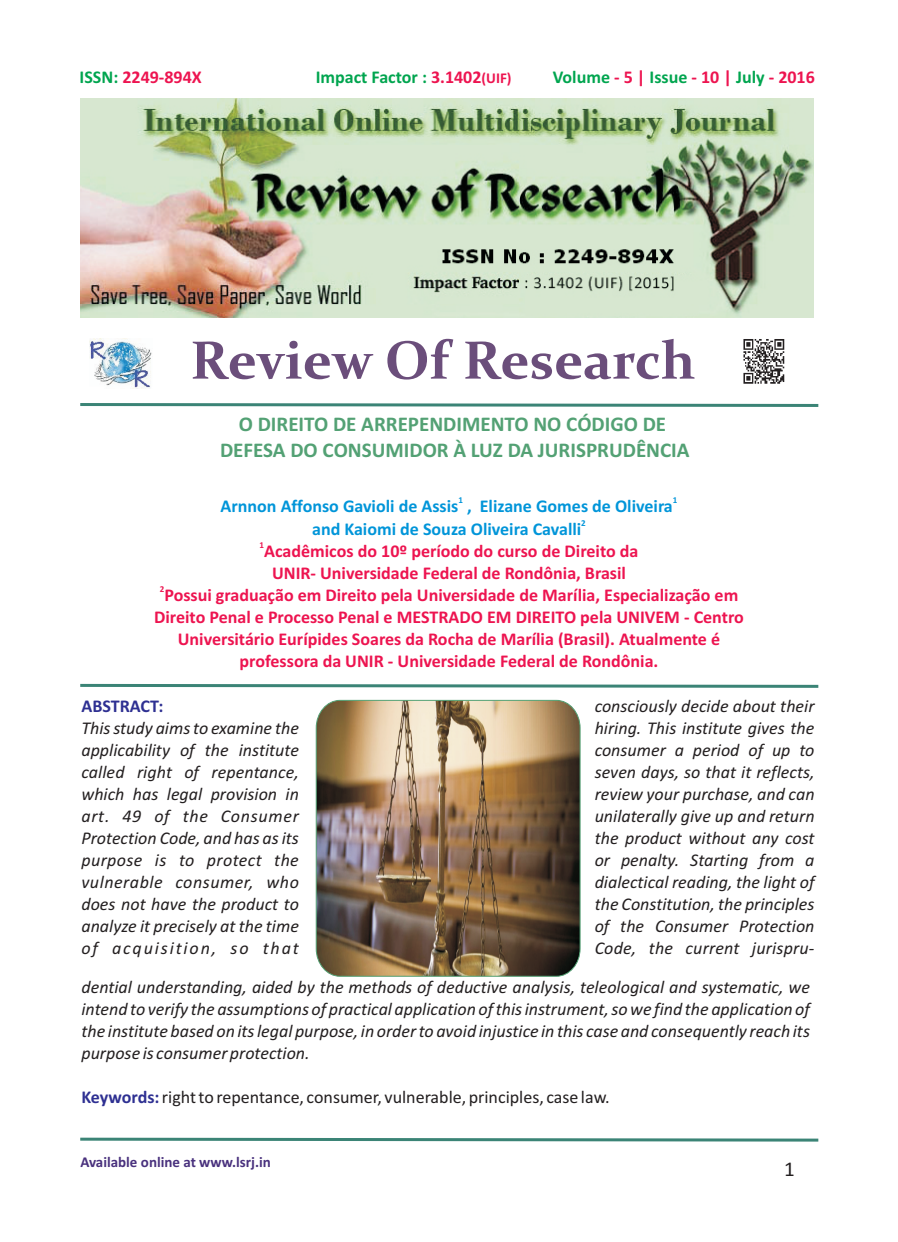
<style>
.page{position:relative;width:898px;height:1242px;background:#fff}
.page>*{position:absolute;margin:0;border:0;box-sizing:border-box;transform-origin:0 0}
.t1{font:700 54px "Constantia";color:#6b4e7b}
.t2{font:700 21px/25.7px "Calibri";color:#53a174;text-align:center}
.t3{font:21px "Calibri";color:#231f20}
.t4{font:italic 18px/21.9px "Calibri";color:#231f20;text-align:justify}
.t5{font:700 18px/21.9px "Calibri";color:#ed1450;text-align:center}
.t6{font:700 18px "Calibri";color:#0095d9}
.t7{font:18px "Calibri";color:#231f20}
.t8{font:700 18px "Calibri";color:#00a54f}
.t9{font:700 18px "Calibri";color:#2e3092}
.t10{font:700 15px "Calibri";color:#49317d}
.t11{font:700 9px "Calibri";color:#0095d9}
.t12{font:700 9px "Calibri";color:#ed1450}
.s1{color:#00a54f}
.s2{color:#ed1450}
.s3{font-size:15px;color:#ed1450}
.s4{font-weight:700;color:#2e3092}
</style>
<div class="page">
<img style="left:743px;top:339px;width:42px;height:45px">
<svg style="left:80px;top:403px;width:739px;height:4px;background:#6ba298"></svg>
<svg style="left:80px;top:683px;width:739px;height:5px"></svg>
<img style="left:80px;top:99px;width:733px;height:218px">
<img style="left:89px;top:338px;width:63px;height:51px">
<img style="left:316px;top:700px;width:264px;height:276px">
<svg style="left:80px;top:1137px;width:739px;height:5px"></svg>
<p class="t5" style="left:80px;top:67px;width:124px"><span class="s1">ISSN:</span> 2249-894X</p>
<p class="t8" style="left:315px;top:69px;width:197px">Impact Factor : <span class="s2">3.1402</span><span class="s3">(UIF)</span></p>
<p class="t8" style="left:552px;top:69px;width:263px">Volume <span class="s2">- 5 |</span> Issue <span class="s2">- 10 |</span> July <span class="s2">- 2016</span></p>
<h1 class="t1" style="left:190px;top:338px;width:506px">Review Of Research</h1>
<p class="t2" style="left:220px;top:413px;width:471px">O DIREITO DE ARREPENDIMENTO NO CÓDIGO DE<br>DEFESA DO CONSUMIDOR À LUZ DA JURISPRUDÊNCIA</p>
<p class="t11" style="left:458px;top:496px;width:6px">1</p>
<p class="t11" style="left:672px;top:496px;width:6px">1</p>
<p class="t6" style="left:220px;top:498px;width:453px">Arnnon Affonso Gavioli de Assis , Elizane Gomes de Oliveira</p>
<p class="t11" style="left:581px;top:519px;width:6px">2</p>
<p class="t6" style="left:312px;top:521px;width:270px">and Kaiomi de Souza Oliveira Cavalli</p>
<p class="t12" style="left:259px;top:541px;width:6px">1</p>
<p class="t5" style="left:264px;top:541px;width:375px">Acadêmicos do 10º período do curso de Direito da<br>UNIR- Universidade Federal de Rondônia, Brasil</p>
<p class="t12" style="left:160px;top:585px;width:6px">2</p>
<p class="t5" style="left:154px;top:586px;width:591px">Possui graduação em Direito pela Universidade de Marília, Especialização em Direito Penal e Processo Penal e MESTRADO EM DIREITO pela UNIVEM - Centro Universitário Eurípides Soares da Rocha de Marília (Brasil). Atualmente é professora da UNIR - Universidade Federal de Rondônia.</p>
<p class="t4" style="left:594px;top:696px;width:221px">consciously decide about their hiring. This institute gives the consumer a period of up to seven days, so that it reflects, review your purchase, and can unilaterally give up and return the product without any cost or penalty. Starting from a dialectical reading, the light of the Constitution, the principles of the Consumer Protection Code, the current jurispru-</p>
<p class="t9" style="left:81px;top:698px;width:83px">ABSTRACT:</p>
<p class="t4" style="left:81px;top:718px;width:219px">This study aims to examine the applicability of the institute called right of repentance, which has legal provision in art. 49 of the Consumer Protection Code, and has as its purpose is to protect the vulnerable consumer, who does not have the product to analyze it precisely at the time of acquisition, so that</p>
<p class="t4" style="left:81px;top:978px;width:729px">dential understanding, aided by the methods of deductive analysis, teleological and systematic, we intend to verify the assumptions of practical application of this instrument, so we find the application of the institute based on its legal purpose, in order to avoid injustice in this case and consequently reach its purpose is consumerprotection.</p>
<p class="t7" style="left:81px;top:1089px;width:529px"><span class="s4">Keywords:</span> right to repentance, consumer, vulnerable, principles, case law.</p>
<p class="t10" style="left:80px;top:1155px;width:192px">Available online at www.lsrj.in</p>
<p class="t3" style="left:783px;top:1160px;width:12px">1</p>
</div>
